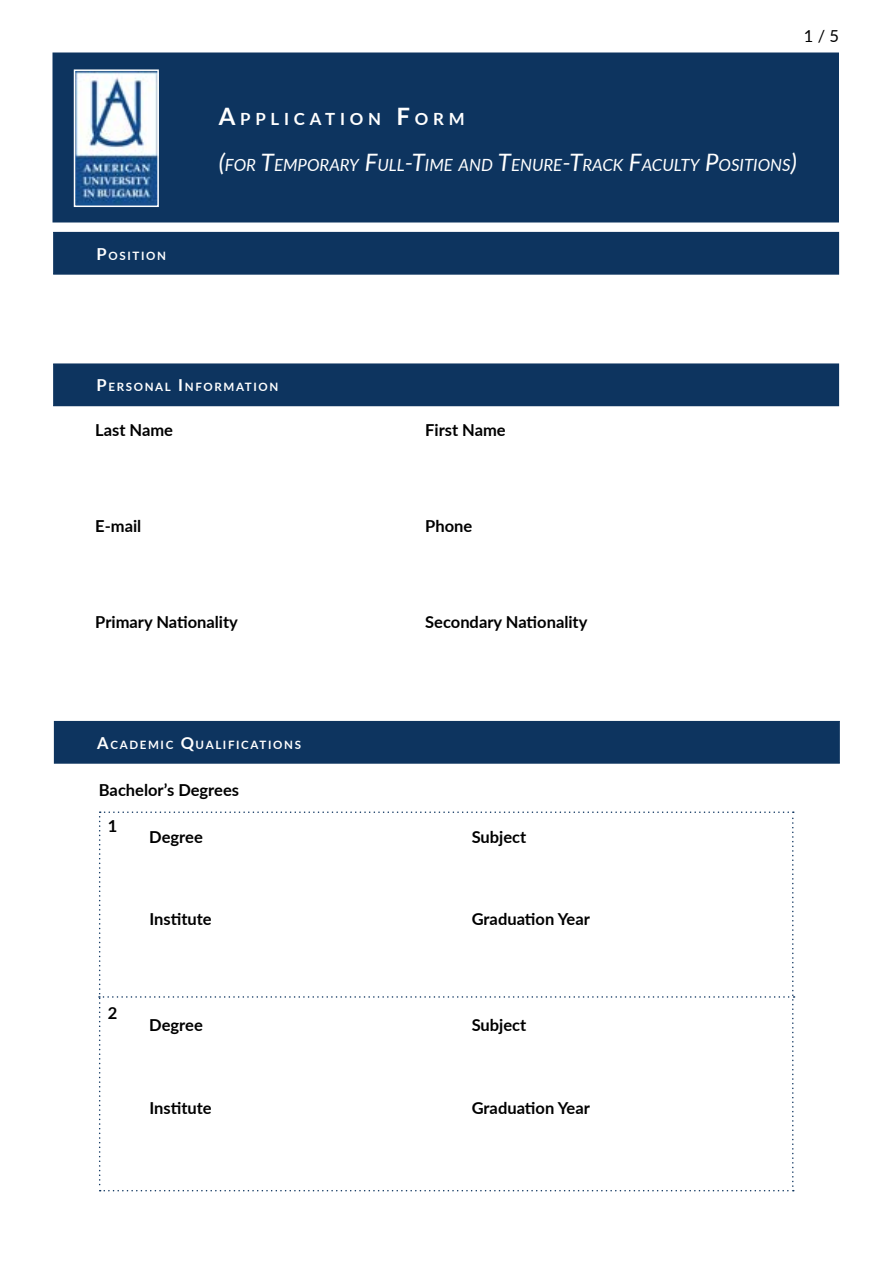
<style>
.page{position:relative;width:893px;height:1263px;background:#fff}
.page>*{position:absolute;margin:0;border:0;box-sizing:border-box;transform-origin:0 0}
.t1{font:italic 16.8px "Lato";color:#fff}
.t2{font:700 16.8px "Lato";letter-spacing:.285em;color:#fff}
.t3{font:700 16.5px/35.8px "Lato";color:#000}
.t4{font:16.5px "Lato";color:#000}
.t5{font:700 11.55px "Lato";letter-spacing:.145em;color:#fff}
.s1{font-size:16.5px}
.s2{font-size:24px;color:#0d345f}
.s3{color:#0d345f}
.s4{font-size:24px}
</style>
<div class="page">
<div style="left:52px;top:52px;width:787px;height:170px;background:#0d345f;border:2px solid #0d345f"></div>
<div style="left:54px;top:232px;width:785px;height:42px;background:#0d345f"></div>
<div style="left:53px;top:232px;width:786px;height:43px;border:1px solid #0d345f"></div>
<img style="left:77px;top:72px;width:79px;height:132px">
<div style="left:74px;top:69px;width:85px;height:138px;border:2px solid #fff"></div>
<div style="left:54px;top:364px;width:785px;height:42px;background:#0d345f"></div>
<div style="left:54px;top:721px;width:785px;height:42px;background:#0d345f"></div>
<svg style="left:99px;top:811px;width:695px;height:380px"></svg>
<p class="t5" style="left:97px;top:247px;width:71px"><span class="s1">P</span> OSITION</p>
<p class="t4" style="left:804px;top:24px;width:37px">1 / 5</p>
<p class="t2" style="left:219px;top:106px;width:248px"><span class="s2">A</span>PPLICATION <span class="s2">F</span><span class="s3">ORM</span></p>
<p class="t1" style="left:219px;top:153px;width:580px"><span class="s4">(</span>FOR <span class="s4">T</span>EMPORARY <span class="s4">F</span>ULL<span class="s4">-T</span>IME AND <span class="s4">T</span>ENURE<span class="s4">-T</span>RACK <span class="s4">F</span>ACULTY <span class="s4">P</span>OSITIONS<span class="s4">)</span></p>
<p class="t5" style="left:97px;top:379px;width:183px"><span class="s1">P</span>ERSONAL <span class="s1">I</span> NFORMATION</p>
<p class="t3" style="left:95px;top:412px;width:79px">Last Name</p>
<p class="t3" style="left:425px;top:412px;width:82px">First Name</p>
<p class="t3" style="left:95px;top:507px;width:48px">E-mail</p>
<p class="t3" style="left:425px;top:507px;width:49px">Phone</p>
<p class="t3" style="left:95px;top:603px;width:144px">Primary Nationality</p>
<p class="t3" style="left:425px;top:603px;width:164px">Secondary Nationality</p>
<p class="t5" style="left:97px;top:736px;width:205px"><span class="s1">A</span>CADEMIC <span class="s1">Q</span>UALIFICATIONS</p>
<p class="t3" style="left:108px;top:771px;width:133px;text-indent:-9px">Bachelor’s Degrees<br>1</p>
<p class="t3" style="left:149px;top:818px;width:55px">Degree</p>
<p class="t3" style="left:472px;top:818px;width:56px">Subject</p>
<p class="t3" style="left:108px;top:995px;width:11px">2</p>
<p class="t3" style="left:149px;top:901px;width:64px">Institute</p>
<p class="t3" style="left:472px;top:901px;width:120px">Graduation Year</p>
<p class="t3" style="left:149px;top:1007px;width:55px">Degree</p>
<p class="t3" style="left:472px;top:1007px;width:56px">Subject</p>
<p class="t3" style="left:149px;top:1089px;width:64px">Institute</p>
<p class="t3" style="left:472px;top:1089px;width:120px">Graduation Year</p>
</div>
